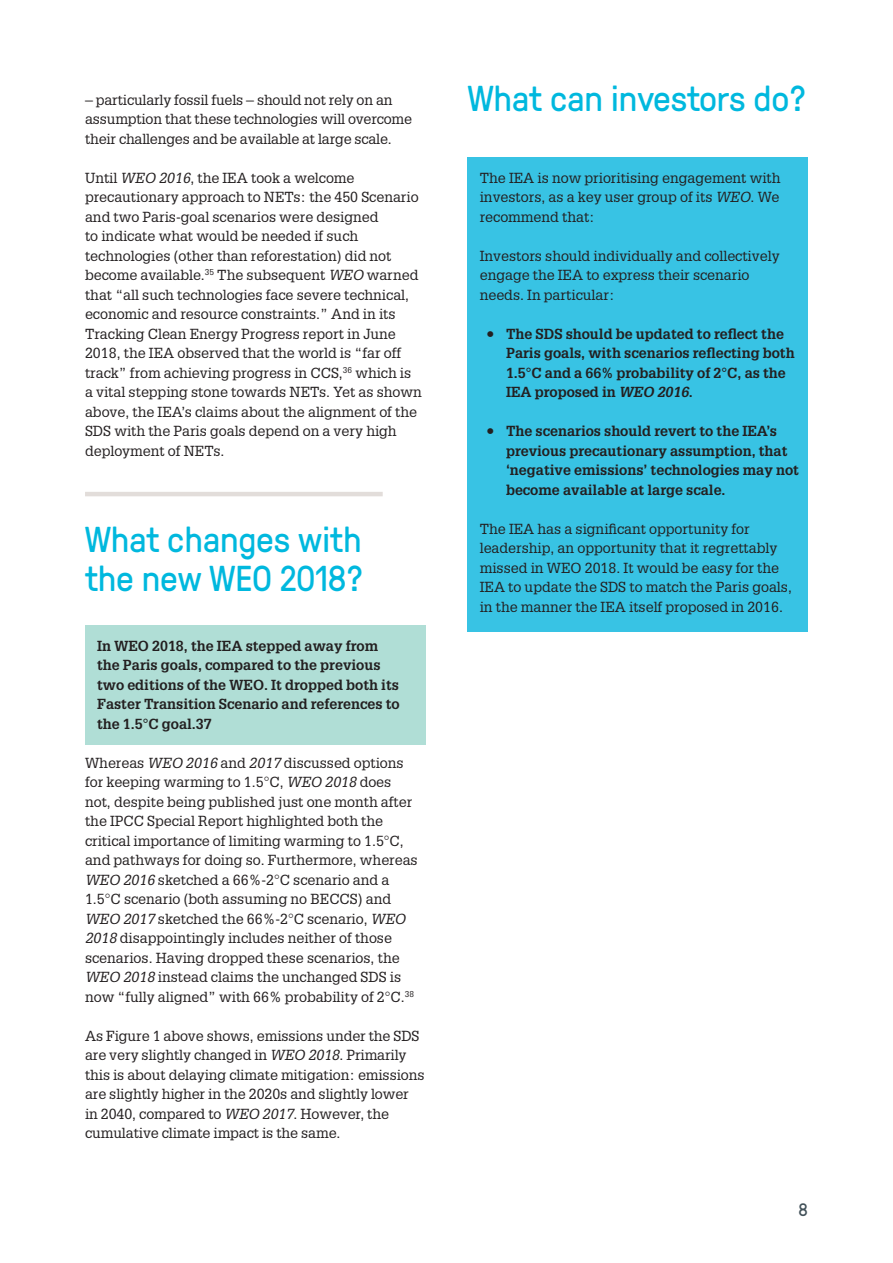
<style>
.page{position:relative;width:893px;height:1263px;background:#fff}
.page>*{position:absolute;margin:0;border:0;box-sizing:border-box;transform-origin:0 0}
.t1{font:36px/39px "GT Pressura";letter-spacing:-.005em;color:#00b8de}
.t2{font:18px "GT Pressura";color:#425159}
.t3{font:14.25px/19.5px "Glypha LT Std";color:#231f20}
.t4{font:700 14.25px/19.5px "Glypha LT Std";color:#231f20}
.s1{font-style:italic}
.s2{font-family:"Plakat";font-weight:400}
</style>
<div class="page">
<div style="left:85px;top:625px;width:340px;height:119px;background:#b0ded6"></div>
<div style="left:468px;top:157px;width:340px;height:474px;background:#38c3e4"></div>
<hr style="left:85px;top:492px;width:298px;height:4px;background:#e2ddda">
<p class="t3" style="left:85px;top:89px;width:328px">– particularly fossil fuels – should not rely on an assumption that these technologies will overcome their challenges and be available at large scale.</p>
<p class="t3" style="left:85px;top:167px;width:338px">Until <span class="s1">WEO 2016</span>, the IEA took a welcome precautionary approach to NETs: the 450 Scenario and two Paris-goal scenarios were designed<br>to indicate what would be needed if such technologies (other than reforestation) did not become available.<sup>35</sup> The subsequent <span class="s1">WEO</span> warned that “all such technologies face severe technical, economic and resource constraints.” And in its Tracking Clean Energy Progress report in June 2018, the IEA observed that the world is “far off track” from achieving progress in CCS,<sup>36</sup> which is a vital stepping stone towards NETs. Yet as shown above, the IEA’s claims about the alignment of the SDS with the Paris goals depend on a very high deployment of NETs.</p>
<h1 class="t1" style="left:85px;top:517px;width:280px">What changes with the new WEO 2018?</h1>
<p class="t4" style="left:97px;top:635px;width:304px">In WEO 2018, the IEA stepped away from the Paris goals, compared to the previous two editions of the WEO. It dropped both its Faster Transition Scenario and references to the 1.5°C goal.37</p>
<p class="t3" style="left:85px;top:752px;width:334px">Whereas <span class="s1">WEO 2016</span> and <span class="s1">2017</span> discussed options for keeping warming to 1.5°C, <span class="s1">WEO 2018</span> does not, despite being published just one month after the IPCC Special Report highlighted both the critical importance of limiting warming to 1.5°C, and pathways for doing so. Furthermore, whereas <span class="s1">WEO 2016</span> sketched a 66%-2°C scenario and a 1.5°C scenario (both assuming no BECCS) and <span class="s1">WEO 2017</span> sketched the 66%-2°C scenario, <span class="s1">WEO 2018</span> disappointingly includes neither of those scenarios. Having dropped these scenarios, the <span class="s1">WEO 2018</span> instead claims the unchanged SDS is now “fully aligned” with 66% probability of 2°C.<sup>38</sup></p>
<p class="t3" style="left:85px;top:1025px;width:341px">As Figure 1 above shows, emissions under the SDS are very slightly changed in <span class="s1">WEO 2018</span>. Primarily this is about delaying climate mitigation: emissions are slightly higher in the 2020s and slightly lower in 2040, compared to <span class="s1">WEO 2017</span>. However, the cumulative climate impact is the same.</p>
<h1 class="t1" style="left:468px;top:76px;width:340px">What can investors do?</h1>
<p class="t3" style="left:480px;top:167px;width:302px;text-align:justify">The IEA is now prioritising engagement with investors, as a key user group of its <span class="s1">WEO</span>. We recommend that:</p>
<p class="t3" style="left:480px;top:245px;width:301px">Investors should individually and collectively engage the IEA to express their scenario needs. In particular:</p>
<p class="t4" style="left:506px;top:323px;width:290px;text-indent:-19px"><span class="s2">~</span> The SDS should be updated to reflect the Paris goals, with scenarios reflecting both 1.5°C and a 66% probability of 2°C, as the IEA proposed in <span class="s1">WEO 2016</span>.</p>
<p class="t4" style="left:506px;top:421px;width:294px;text-indent:-19px"><span class="s2">~</span> The scenarios should revert to the IEA’s previous precautionary assumption, that ‘negative emissions’ technologies may not become available at large scale.</p>
<p class="t3" style="left:480px;top:518px;width:314px">The IEA has a significant opportunity for leadership, an opportunity that it regrettably missed in WEO 2018. It would be easy for the IEA to update the SDS to match the Paris goals, in the manner the IEA itself proposed in 2016.</p>
<p class="t2" style="left:799px;top:1197px;width:11px">8</p>
</div>
